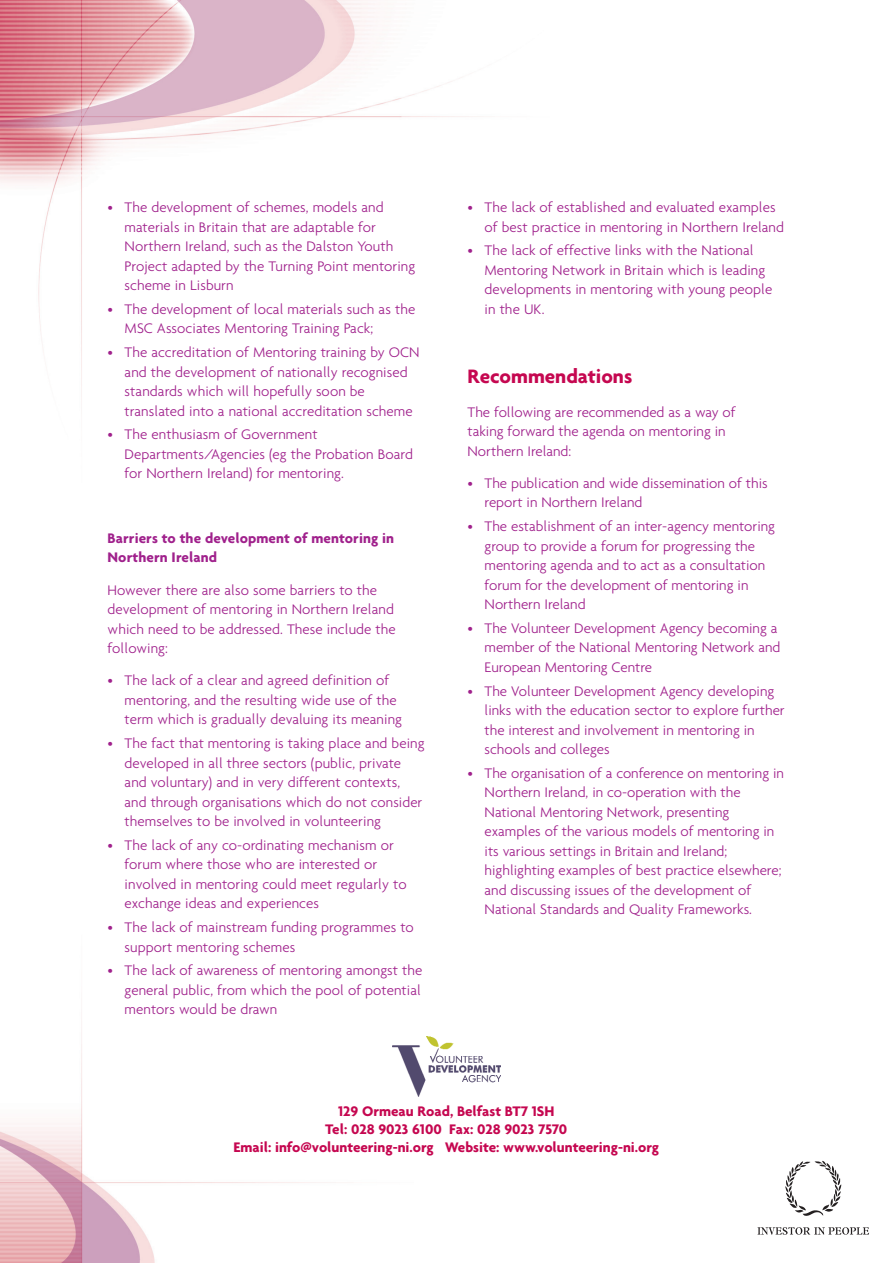
<style>
.page{position:relative;width:893px;height:1263px;background:#fff}
.page>*{position:absolute;margin:0;border:0;box-sizing:border-box;transform-origin:0 0}
.t1{font:700 21px "Agenda";color:#c50750}
.t2{font:300 15px/19.5px "Agenda";letter-spacing:.005em;color:#a0218c}
.t3{font:700 15px/18px "Agenda";color:#c50750;text-align:center}
.t4{font:700 15px/19.5px "Agenda";letter-spacing:.005em;color:#a0218c}
</style>
<div class="page">
<img style="left:0;top:0;width:501px;height:1263px">
<img style="left:392px;top:1036px;width:108px;height:61px">
<svg style="left:757px;top:1227px;width:112px;height:8px"></svg>
<svg style="left:785px;top:1161px;width:56px;height:55px"></svg>
<p class="t2" style="left:125px;top:199px;width:292px;text-indent:-17px">• The development of schemes, models and materials in Britain that are adaptable for Northern Ireland, such as the Dalston Youth Project adapted by the Turning Point mentoring scheme in Lisburn</p>
<p class="t2" style="left:125px;top:300px;width:292px;text-indent:-17px">• The development of local materials such as the<br>MSC Associates Mentoring Training Pack;</p>
<p class="t2" style="left:125px;top:344px;width:297px;text-indent:-17px">• The accreditation of Mentoring training by OCN and the development of nationally recognised standards which will hopefully soon be translated into a national accreditation scheme</p>
<p class="t2" style="left:125px;top:426px;width:290px;text-indent:-17px">• The enthusiasm of Government<br>Departments/Agencies (eg the Probation Board for Northern Ireland) for mentoring.</p>
<p class="t4" style="left:108px;top:529px;width:288px">Barriers to the development of mentoring in<br>Northern Ireland</p>
<p class="t2" style="left:108px;top:581px;width:290px">However there are also some barriers to the development of mentoring in Northern Ireland which need to be addressed. These include the following:</p>
<p class="t2" style="left:125px;top:672px;width:279px;text-indent:-17px">• The lack of a clear and agreed definition of mentoring, and the resulting wide use of the term which is gradually devaluing its meaning</p>
<p class="t2" style="left:125px;top:735px;width:301px;text-indent:-17px">• The fact that mentoring is taking place and being developed in all three sectors (public, private and voluntary) and in very different contexts, and through organisations which do not consider themselves to be involved in volunteering</p>
<p class="t2" style="left:125px;top:836px;width:283px;text-indent:-17px">• The lack of any co-ordinating mechanism or forum where those who are interested or involved in mentoring could meet regularly to exchange ideas and experiences</p>
<p class="t2" style="left:125px;top:919px;width:291px;text-indent:-17px">• The lack of mainstream funding programmes to support mentoring schemes</p>
<p class="t2" style="left:125px;top:962px;width:299px;text-align:justify;text-indent:-17px">• The lack of awareness of mentoring amongst the general public, from which the pool of potential mentors would be drawn</p>
<p class="t2" style="left:485px;top:199px;width:301px;text-indent:-17px">• The lack of established and evaluated examples of best practice in mentoring in Northern Ireland</p>
<p class="t2" style="left:485px;top:242px;width:289px;text-indent:-17px">• The lack of effective links with the National Mentoring Network in Britain which is leading developments in mentoring with young people in the UK.</p>
<h1 class="t1" style="left:468px;top:367px;width:166px">Recommendations</h1>
<p class="t2" style="left:468px;top:403px;width:270px">The following are recommended as a way of taking forward the agenda on mentoring in<br>Northern Ireland:</p>
<p class="t2" style="left:485px;top:474px;width:285px;text-indent:-17px">• The publication and wide dissemination of this report in Northern Ireland</p>
<p class="t2" style="left:485px;top:518px;width:292px;text-indent:-17px">• The establishment of an inter-agency mentoring group to provide a forum for progressing the mentoring agenda and to act as a consultation forum for the development of mentoring in Northern Ireland</p>
<p class="t2" style="left:485px;top:619px;width:297px;text-indent:-17px">• The Volunteer Development Agency becoming a member of the National Mentoring Network and<br>European Mentoring Centre</p>
<p class="t2" style="left:485px;top:682px;width:302px;text-indent:-17px">• The Volunteer Development Agency developing links with the education sector to explore further the interest and involvement in mentoring in schools and colleges</p>
<p class="t2" style="left:485px;top:764px;width:301px;text-indent:-17px">• The organisation of a conference on mentoring in Northern Ireland, in co-operation with the National Mentoring Network, presenting examples of the various models of mentoring in its various settings in Britain and Ireland; highlighting examples of best practice elsewhere; and discussing issues of the development of National Standards and Quality Frameworks.</p>
<p class="t3" style="left:233px;top:1104px;width:427px">129 Ormeau Road, Belfast BT7 1SH<br>Tel: 028 9023 6100 Fax: 028 9023 7570<br>Email: info@volunteering-ni.org Website: www.volunteering-ni.org</p>
</div>
